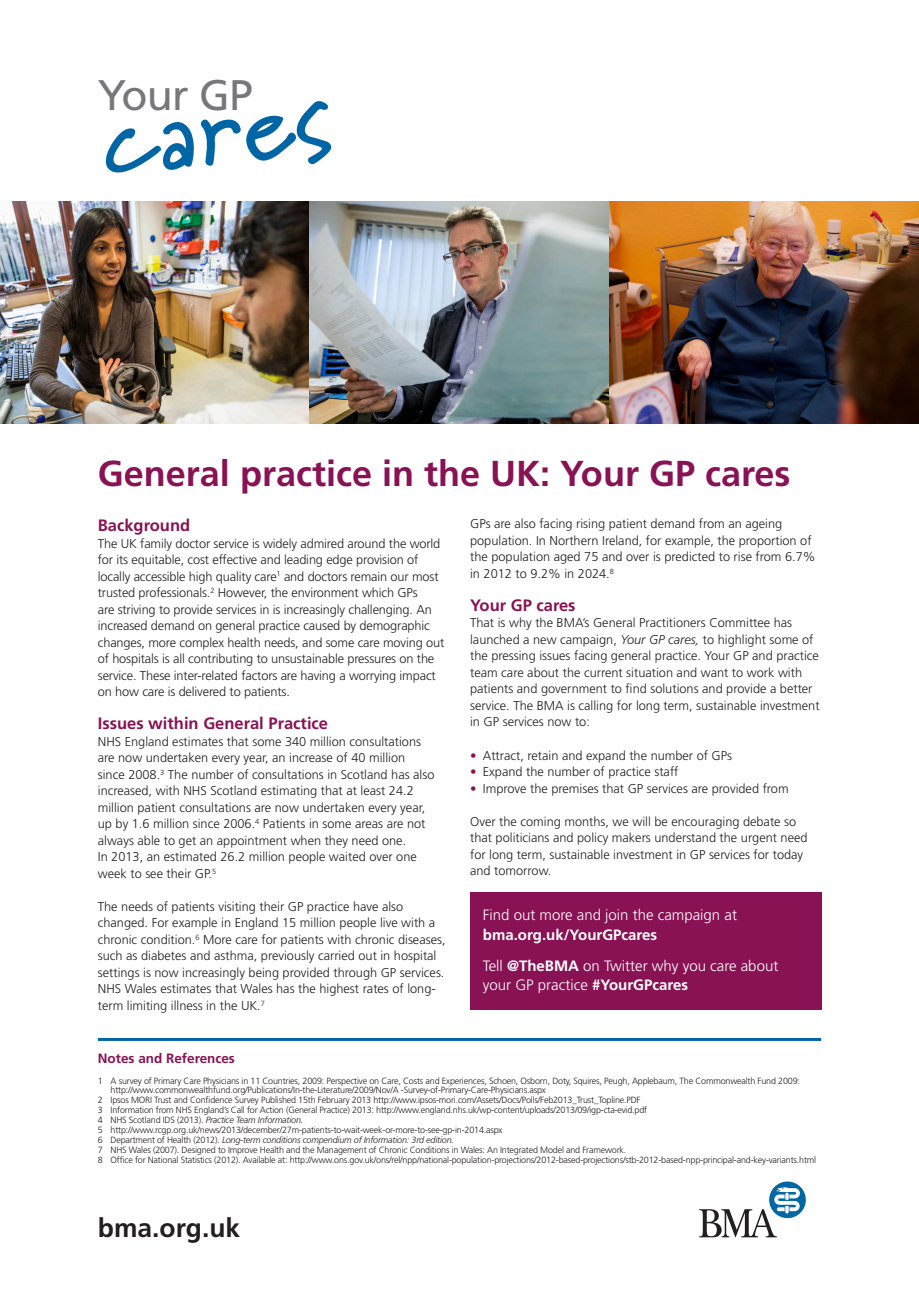
<style>
.page{position:relative;width:919px;height:1289px;background:#fff}
.page>*{position:absolute;margin:0;border:0;box-sizing:border-box;transform-origin:0 0}
.t1{font:700 98.85px "Marydale";color:#0065a4}
.t2{font:42.75px "Frutiger";letter-spacing:-.02em;color:#77777a}
.t3{font:700 36px "Frutiger";color:#881253}
.t4{font:700 26.4px "Frutiger";color:#231f20}
.t5{font:700 16.5px "Frutiger";color:#881253}
.t6{font:300 15px/19.5px "Frutiger";color:#fff}
.t7{font:700 13.5px "Frutiger";color:#881253}
.List_Paragraph{font:300 12.75px/16.5px "Frutiger";color:#231f20}
.t8{font:300 9px/9px "Frutiger";letter-spacing:-.02em;color:#231f20}
.t9{font:italic 300 9px "Frutiger";letter-spacing:-.02em;color:#231f20}
.s1{font-style:italic}
.s2{color:#881253}
.s3{font-weight:700}
.s4{font-style:normal}
</style>
<div class="page">
<div style="left:470px;top:892px;width:351px;height:117px;background:#881253"></div>
<svg style="left:200px;top:119px;width:41px;height:47px"></svg>
<hr style="left:98px;top:1037px;width:723px;height:3px;background:#0065a4">
<div style="left:769px;top:1181px;width:36px;height:37px;background:#0067a5;border-radius:50%"></div>
<svg style="left:699px;top:1187px;width:100px;height:50px"></svg>
<img style="left:0;top:201px;width:918px;height:222px">
<p class="t2" style="left:98px;top:70px;width:156px">Your GP</p>
<p class="t1" style="left:99px;top:81px;width:229px;rotate:-5deg">ca es</p>
<p class="t3" style="left:98px;top:452px;width:694px">General practice in the UK: Your GP cares</p>
<p class="t5" style="left:98px;top:516px;width:94px">Background</p>
<p class="List_Paragraph" style="left:98px;top:535px;width:348px">The UK family doctor service is widely admired around the world for its equitable, cost effective and leading edge provision of locally accessible high quality care<sup>1</sup> and doctors remain our most trusted professionals.<sup>2</sup> However, the environment which GPs<br>are striving to provide services in is increasingly challenging. An increased demand on general practice caused by demographic changes, more complex health needs, and some care moving out of hospitals is all contributing to unsustainable pressures on the service. These inter-related factors are having a worrying impact on how care is delivered to patients.</p>
<p class="t5" style="left:98px;top:714px;width:232px">Issues within General Practice</p>
<p class="List_Paragraph" style="left:98px;top:733px;width:338px">NHS England estimates that some 340 million consultations are now undertaken every year, an increase of 40 million since 2008.<sup>3</sup> The number of consultations in Scotland has also increased, with NHS Scotland estimating that at least 24.2 million patient consultations are now undertaken every year, up by 1.6 million since 2006.<sup>4</sup> Patients in some areas are not always able to get an appointment when they need one.<br>In 2013, an estimated 26.2 million people waited over one week to see their GP.<sup>5</sup></p>
<p class="List_Paragraph" style="left:98px;top:898px;width:349px">The needs of patients visiting their GP practice have also changed. For example in England 15 million people live with a chronic condition.<sup>6</sup> More care for patients with chronic diseases, such as diabetes and asthma, previously carried out in hospital settings is now increasingly being provided through GP services.<br>NHS Wales estimates that Wales has the highest rates of long&shy;term limiting illness in the UK.<sup>7</sup></p>
<p class="List_Paragraph" style="left:470px;top:516px;width:347px">GPs are also facing rising patient demand from an ageing population. In Northern Ireland, for example, the proportion of the population aged 75 and over is predicted to rise from 6.7% in 2012 to 9.2% in 2024.<sup>8</sup></p>
<p class="t5" style="left:470px;top:595px;width:107px">Your GP cares</p>
<p class="List_Paragraph" style="left:470px;top:615px;width:351px">That is why the BMA’s General Practitioners Committee has launched a new campaign, <span class="s1">Your GP cares,</span> to highlight some of the pressing issues facing general practice. Your GP and practice team care about the current situation and want to work with patients and government to find solutions and provide a better service. The BMA is calling for long term, sustainable investment in GP services now to:</p>
<p class="List_Paragraph" style="left:470px;top:747px;width:263px"><span class="s2">•</span> Attract, retain and expand the number of GPs</p>
<p class="List_Paragraph" style="left:470px;top:763px;width:210px"><span class="s2">•</span> Expand the number of practice staff</p>
<p class="List_Paragraph" style="left:470px;top:780px;width:320px"><span class="s2">•</span> Improve the premises that GP services are provided from</p>
<p class="List_Paragraph" style="left:470px;top:813px;width:339px">Over the coming months, we will be encouraging debate so that politicians and policy makers understand the urgent need for long term, sustainable investment in GP services for today and tomorrow.</p>
<p class="t6" style="left:483px;top:905px;width:255px">Find out more and join the campaign at <span class="s3">bma.org.uk/YourGPcares</span></p>
<p class="t6" style="left:483px;top:956px;width:297px">Tell <span class="s3">@TheBMA</span> on Twitter why you care about your GP practice <span class="s3">#YourGPcares</span></p>
<p class="t7" style="left:98px;top:1050px;width:139px">Notes and References</p>
<p class="t8" style="left:111px;top:1076px;width:690px;text-indent:-13px">1 A survey of Primary Care Physicians in 11 Countries, 2009: Perspective on Care, Costs and Experiences, Schoen, Osborn, Doty, Squires, Peugh, Applebaum, The Commonwealth Fund 2009: http://www.commonwealthfund.org/Publications/In-the-Literature/2009/Nov/A -Survey-of-Primary-Care-Physicians.aspx</p>
<p class="t8" style="left:98px;top:1095px;width:544px">2 Ipsos MORI Trust and Confidence Survey Published 15th February 2013 http://www.ipsos-mori.com/Assets/Docs/Polls/Feb2013_Trust_Topline.PDF</p>
<p class="t8" style="left:98px;top:1105px;width:551px">3 Information from NHS England’s Call for Action (General Practice) 2013: http://www.england.nhs.uk/wp-content/uploads/2013/09/igp-cta-evid.pdf</p>
<p class="t9" style="left:98px;top:1114px;width:207px"><span class="s4">4 NHS Scotland IDS (2013).</span> Practice Team Information.</p>
<p class="t8" style="left:98px;top:1125px;width:406px">5 http://www.rcgp.org.uk/news/2013/december/27m-patients-to-wait-week-or-more-to-see-gp-in-2014.aspx</p>
<p class="t9" style="left:98px;top:1134px;width:357px"><span class="s4">6 Department of Health (2012).</span> Long-term conditions compendium of Information: 3rd edition.</p>
<p class="t8" style="left:98px;top:1145px;width:530px">7 NHS Wales (2007). Designed to Improve Health and the Management of Chronic Conditions in Wales: An Integrated Model and Framework.</p>
<p class="t8" style="left:98px;top:1155px;width:719px">8 Office for National Statistics (2012). Available at: http://www.ons.gov.uk/ons/rel/npp/national-population-projections/2012-based-projections/stb-2012-based-npp-principal-and-key-variants.html</p>
<p class="t4" style="left:98px;top:1211px;width:144px">bma.org.uk</p>
</div>
